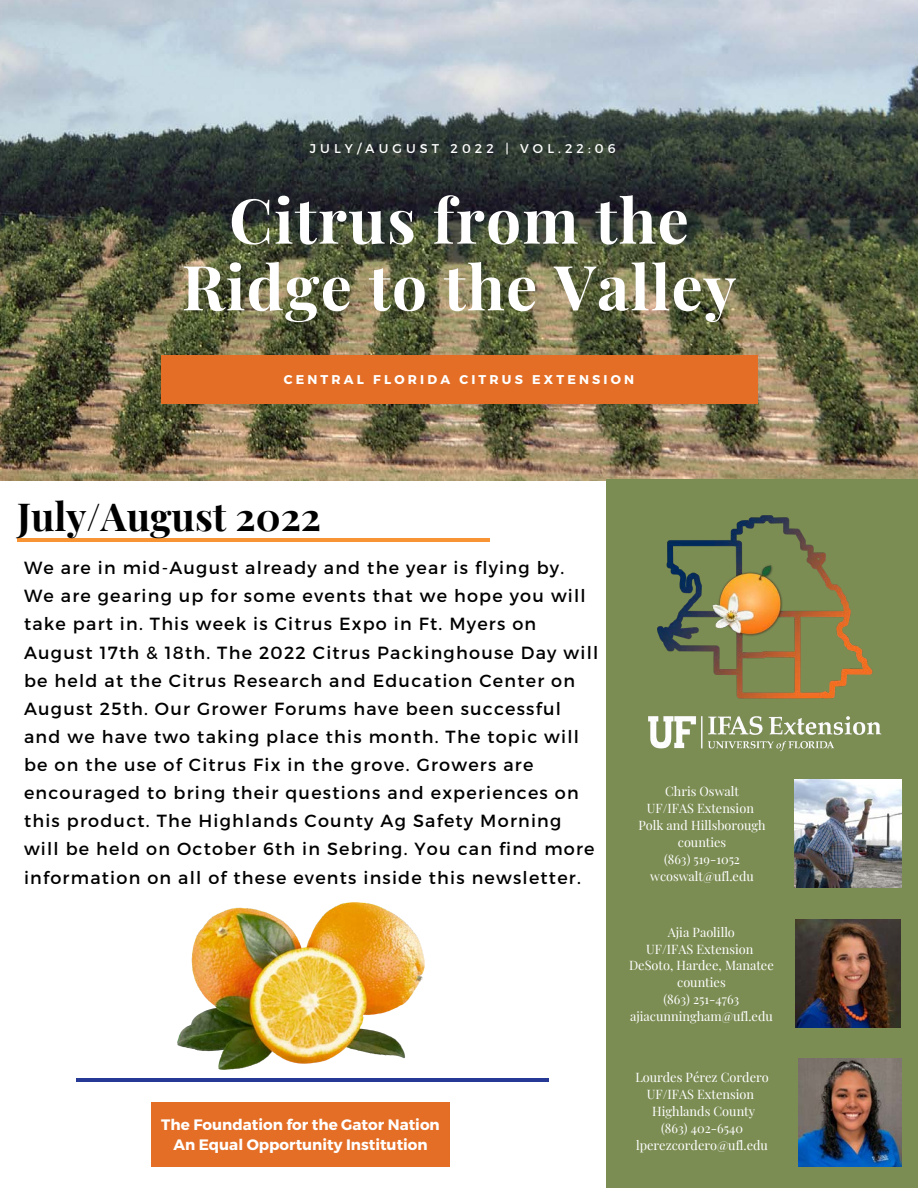
<style>
.page{position:relative;width:918px;height:1188px;background:#fff}
.page>*{position:absolute;margin:0;border:0;box-sizing:border-box;transform-origin:0 0}
.t1{font:700 62.1px/66.8px "Playfair Display";letter-spacing:.02em;color:#fff;text-align:center}
.t2{font:700 38.7px "Playfair Display";color:#000}
.t3{font:17.55px/28.2px "Montserrat";letter-spacing:.07em;color:#000}
.t4{font:700 15.15px/20.1px "Montserrat";color:#fff;text-align:center}
.t5{font:12.75px/17px "Playfair Display";color:#fff;text-align:center}
.t6{font:700 12.75px "Montserrat";letter-spacing:.25em;color:#fff}
.t7{font:12.75px "Montserrat";letter-spacing:.32em;color:#fff}
</style>
<div class="page">
<img style="left:0;top:0;width:918px;height:480px">
<div style="left:606px;top:480px;width:312px;height:708px;background:#7c8d54"></div>
<div style="left:161px;top:355px;width:597px;height:49px;background:#e46e26"></div>
<img style="left:588px;top:468px;width:330px;height:315px">
<img style="left:796px;top:920px;width:104px;height:108px">
<img style="left:794px;top:780px;width:107px;height:107px">
<hr style="left:17px;top:538px;width:473px;height:4px;background:#f99435">
<img style="left:798px;top:1059px;width:104px;height:108px">
<div style="left:152px;top:1103px;width:298px;height:64px;background:#e46e26"></div>
<hr style="left:76px;top:1079px;width:473px;height:3px;background:#263a95">
<img style="left:178px;top:903px;width:246px;height:166px">
<p class="t7" style="left:310px;top:140px;width:307px">JULY/AUGUST 2022 | VOL.22:06</p>
<h1 class="t1" style="left:182px;top:185px;width:556px">Citrus from the<br>Ridge to the Valley</h1>
<p class="t6" style="left:284px;top:371px;width:352px">CENTRAL FLORIDA CITRUS EXTENSION</p>
<h2 class="t2" style="left:17px;top:489px;width:306px">July/August 2022</h2>
<p class="t3" style="left:24px;top:553px;width:576px">We are in mid-August already and the year is flying by.<br>We are gearing up for some events that we hope you will take part in. This week is Citrus Expo in Ft. Myers on August 17th &amp; 18th. The 2022 Citrus Packinghouse Day will be held at the Citrus Research and Education Center on August 25th. Our Grower Forums have been successful and we have two taking place this month. The topic will be on the use of Citrus Fix in the grove. Growers are encouraged to bring their questions and experiences on this product. The Highlands County Ag Safety Morning will be held on October 6th in Sebring. You can find more information on all of these events inside this newsletter.</p>
<p class="t4" style="left:161px;top:1114px;width:280px">The Foundation for the Gator Nation<br>An Equal Opportunity Institution</p>
<p class="t5" style="left:638px;top:782px;width:129px">Chris Oswalt<br>UF/IFAS Extension<br>Polk and Hillsborough counties<br>(863) 519-1052 wcoswalt@ufl.edu</p>
<p class="t5" style="left:629px;top:923px;width:146px">Ajia Paolillo<br>UF/IFAS Extension<br>DeSoto, Hardee, Manatee counties<br>(863) 251-4763 ajiacunningham@ufl.edu</p>
<p class="t5" style="left:635px;top:1068px;width:135px">Lourdes Pérez Cordero<br>UF/IFAS Extension<br>Highlands County<br>(863) 402-6540 lperezcordero@ufl.edu</p>
</div>
